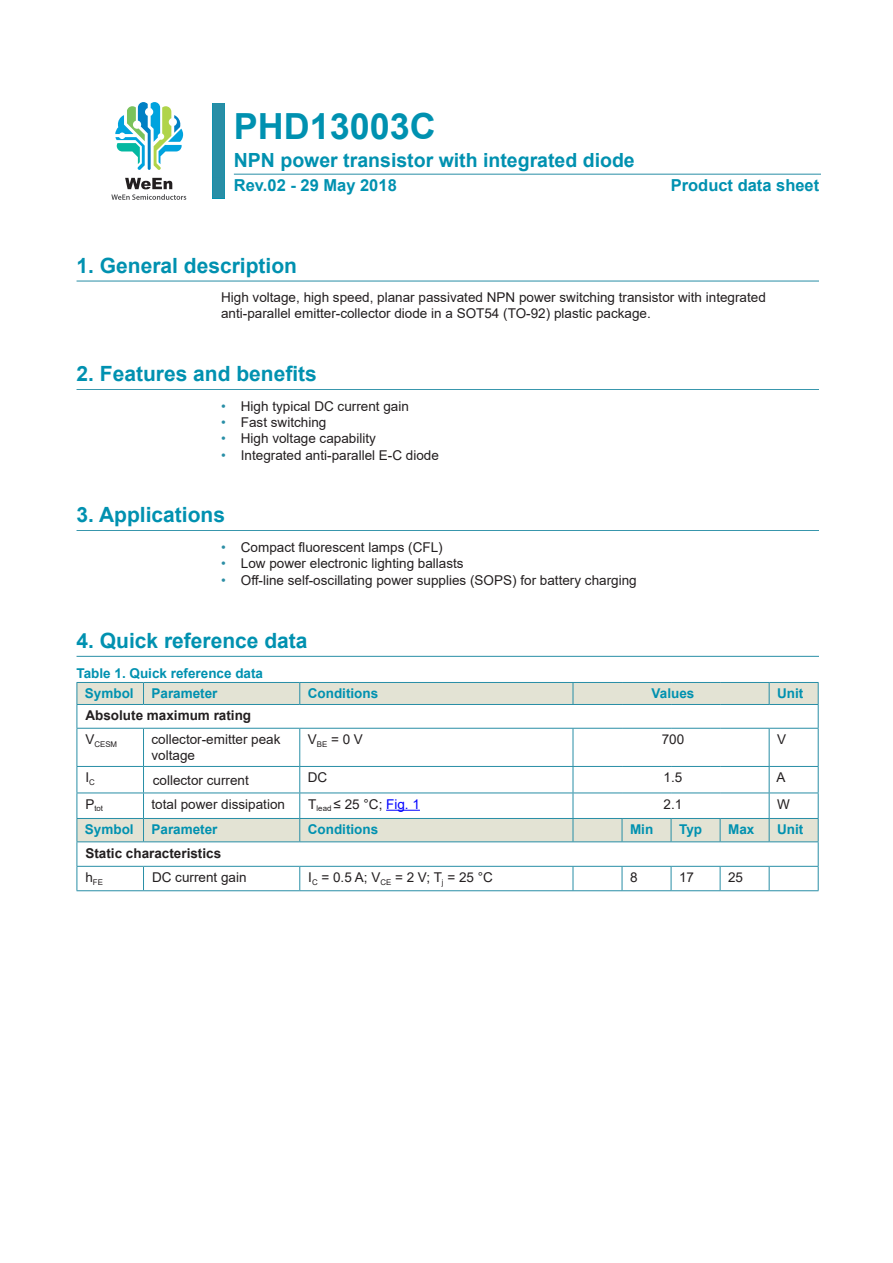
<style>
.page{position:relative;width:893px;height:1263px;background:#fff}
.page>*{position:absolute;margin:0;border:0;box-sizing:border-box;transform-origin:0 0}
.t1{font:700 36px "Arial";color:#0091b0}
.t2{font:700 21px "Arial";color:#0091b0}
.t3{font:700 19.5px "Arial";color:#0091b0}
.t4{font:700 16.5px "Arial";color:#0091b0}
.t5{font:13.5px/16.2px "Arial";color:#231f20}
.t6{font:700 13.5px/20.2px "Arial";color:#0091b0}
.t7{font:700 13.5px "Arial";color:#231f20}
.t8{font:7.8px "Arial";color:#231f20}
.s1{color:#288ea6}
.s2{color:#2d8ea5}
.s3{color:#00f}
</style>
<div class="page">
<hr style="left:77px;top:281px;width:742px;height:1px;background:#288ea6">
<svg style="left:111px;top:178px;width:75px;height:22px"></svg>
<svg style="left:115px;top:102px;width:68px;height:68px"></svg>
<div style="left:219px;top:103px;width:6px;height:74px;background:#288ea6"></div>
<div style="left:213px;top:103px;width:6px;height:74px;background:#288ea6"></div>
<div style="left:213px;top:177px;width:6px;height:21px;background:#288ea6"></div>
<div style="left:219px;top:177px;width:6px;height:21px;background:#288ea6"></div>
<hr style="left:234px;top:174px;width:587px;height:1px;background:#288ea6">
<hr style="left:77px;top:389px;width:742px;height:1px;background:#288ea6">
<hr style="left:77px;top:530px;width:742px;height:1px;background:#288ea6">
<hr style="left:77px;top:729px;width:1px;height:37px;background:#288ea6">
<hr style="left:143px;top:729px;width:1px;height:37px;background:#288ea6">
<hr style="left:299px;top:729px;width:1px;height:37px;background:#288ea6">
<hr style="left:573px;top:729px;width:1px;height:37px;background:#288ea6">
<hr style="left:769px;top:729px;width:1px;height:37px;background:#288ea6">
<hr style="left:818px;top:729px;width:1px;height:37px;background:#288ea6">
<hr style="left:77px;top:766px;width:67px;height:1px;background:#288ea6">
<hr style="left:144px;top:766px;width:156px;height:1px;background:#288ea6">
<hr style="left:300px;top:766px;width:273px;height:1px;background:#288ea6">
<hr style="left:573px;top:766px;width:49px;height:1px;background:#288ea6">
<hr style="left:622px;top:766px;width:49px;height:1px;background:#288ea6">
<hr style="left:671px;top:766px;width:49px;height:1px;background:#288ea6">
<hr style="left:720px;top:766px;width:49px;height:1px;background:#288ea6">
<hr style="left:769px;top:766px;width:50px;height:1px;background:#288ea6">
<svg style="left:77px;top:682px;width:742px;height:46px"></svg>
<hr style="left:77px;top:704px;width:67px;height:1px;background:#288ea6">
<hr style="left:144px;top:704px;width:156px;height:1px;background:#288ea6">
<hr style="left:300px;top:704px;width:273px;height:1px;background:#288ea6">
<hr style="left:573px;top:704px;width:49px;height:1px;background:#288ea6">
<hr style="left:622px;top:704px;width:49px;height:1px;background:#288ea6">
<hr style="left:671px;top:704px;width:49px;height:1px;background:#288ea6">
<hr style="left:720px;top:704px;width:49px;height:1px;background:#288ea6">
<hr style="left:769px;top:704px;width:50px;height:1px;background:#288ea6">
<hr style="left:77px;top:728px;width:67px;height:1px;background:#288ea6">
<hr style="left:144px;top:728px;width:156px;height:1px;background:#288ea6">
<hr style="left:300px;top:728px;width:273px;height:1px;background:#288ea6">
<hr style="left:573px;top:728px;width:49px;height:1px;background:#288ea6">
<hr style="left:622px;top:728px;width:49px;height:1px;background:#288ea6">
<hr style="left:671px;top:728px;width:49px;height:1px;background:#288ea6">
<hr style="left:720px;top:728px;width:49px;height:1px;background:#288ea6">
<hr style="left:769px;top:728px;width:50px;height:1px;background:#288ea6">
<svg style="left:77px;top:767px;width:742px;height:123px"></svg>
<hr style="left:77px;top:890px;width:67px;height:1px;background:#288ea6">
<hr style="left:144px;top:890px;width:156px;height:1px;background:#288ea6">
<hr style="left:300px;top:890px;width:273px;height:1px;background:#288ea6">
<hr style="left:573px;top:890px;width:49px;height:1px;background:#288ea6">
<hr style="left:622px;top:890px;width:49px;height:1px;background:#288ea6">
<hr style="left:671px;top:890px;width:49px;height:1px;background:#288ea6">
<hr style="left:720px;top:890px;width:49px;height:1px;background:#288ea6">
<hr style="left:769px;top:890px;width:50px;height:1px;background:#288ea6">
<hr style="left:386px;top:810px;width:34px;height:1px;background:#00f">
<hr style="left:77px;top:656px;width:742px;height:1px;background:#288ea6">
<h1 class="t1" style="left:234px;top:101px;width:204px">PHD13003C</h1>
<h3 class="t3" style="left:234px;top:147px;width:402px">NPN power transistor with integrated diode</h3>
<p class="t4" style="left:234px;top:173px;width:164px">Rev.02 - 29 May 2018</p>
<p class="t4" style="left:671px;top:173px;width:150px">Product data sheet</p>
<h2 class="t2" style="left:77px;top:251px;width:222px">1. General description</h2>
<p class="t5" style="left:221px;top:289px;width:546px">High voltage, high speed, planar passivated NPN power switching transistor with integrated anti-parallel emitter-collector diode in a SOT54 (TO-92) plastic package.</p>
<h2 class="t2" style="left:77px;top:359px;width:242px">2. Features and benefits</h2>
<p class="t5" style="left:221px;top:398px;width:189px"><span class="s1">•</span> High typical DC current gain</p>
<p class="t5" style="left:221px;top:414px;width:107px"><span class="s1">•</span> Fast switching</p>
<p class="t5" style="left:221px;top:430px;width:156px"><span class="s1">•</span> High voltage capability</p>
<p class="t5" style="left:221px;top:447px;width:219px"><span class="s1">•</span> Integrated anti-parallel E-C diode</p>
<h2 class="t2" style="left:77px;top:500px;width:150px">3. Applications</h2>
<p class="t5" style="left:221px;top:539px;width:223px"><span class="s2">•</span> Compact fluorescent lamps (CFL)</p>
<p class="t5" style="left:221px;top:555px;width:244px"><span class="s2">•</span> Low power electronic lighting ballasts</p>
<p class="t5" style="left:221px;top:572px;width:417px"><span class="s2">•</span> Off-line self-oscillating power supplies (SOPS) for battery charging</p>
<h2 class="t2" style="left:77px;top:625px;width:233px">4. Quick reference data</h2>
<p class="t6" style="left:85px;top:663px;width:180px;text-indent:-8px">Table 1. Quick reference data<br>Symbol</p>
<p class="t6" style="left:152px;top:684px;width:68px">Parameter</p>
<p class="t6" style="left:308px;top:684px;width:72px">Conditions</p>
<p class="t6" style="left:652px;top:684px;width:44px">Values</p>
<p class="t6" style="left:777px;top:684px;width:28px">Unit</p>
<p class="t7" style="left:85px;top:706px;width:167px">Absolute maximum rating</p>
<p class="t8" style="left:85px;top:738px;width:33px"><sup>V</sup>CESM</p>
<p class="t5" style="left:152px;top:731px;width:131px">collector-emitter peak voltage</p>
<p class="t5" style="left:308px;top:731px;width:57px">V<sub>BE</sub> = 0 V</p>
<p class="t5" style="left:662px;top:731px;width:24px">700</p>
<p class="t5" style="left:777px;top:731px;width:11px">V</p>
<p class="t5" style="left:85px;top:769px;width:11px">I<sub>C</sub></p>
<p class="t5" style="left:153px;top:772px;width:98px">collector current</p>
<p class="t5" style="left:308px;top:769px;width:21px">DC</p>
<p class="t5" style="left:664px;top:769px;width:20px">1.5</p>
<p class="t5" style="left:776px;top:769px;width:11px">A</p>
<p class="t8" style="left:85px;top:803px;width:19px"><sup>P</sup>tot</p>
<p class="t5" style="left:152px;top:796px;width:135px">total power dissipation</p>
<p class="t5" style="left:308px;top:796px;width:113px">T<sub>lead</sub> ≤ 25 °C; <span class="s3">Fig. 1</span></p>
<p class="t5" style="left:664px;top:796px;width:20px">2.1</p>
<p class="t5" style="left:777px;top:796px;width:14px">W</p>
<p class="t6" style="left:85px;top:819px;width:50px">Symbol</p>
<p class="t6" style="left:152px;top:819px;width:68px">Parameter</p>
<p class="t6" style="left:308px;top:819px;width:72px">Conditions</p>
<p class="t6" style="left:630px;top:819px;width:25px">Min</p>
<p class="t6" style="left:679px;top:819px;width:25px">Typ</p>
<p class="t6" style="left:728px;top:819px;width:28px">Max</p>
<p class="t6" style="left:777px;top:819px;width:28px">Unit</p>
<p class="t7" style="left:85px;top:843px;width:137px">Static characteristics</p>
<p class="t8" style="left:85px;top:876px;width:19px"><sup>h</sup>FE</p>
<p class="t5" style="left:152px;top:869px;width:96px">DC current gain</p>
<p class="t5" style="left:308px;top:869px;width:186px">I<sub>C</sub> = 0.5 A; V<sub>CE</sub> = 2 V; T<sub>j</sub> = 25 °C</p>
<p class="t5" style="left:630px;top:869px;width:9px">8</p>
<p class="t5" style="left:679px;top:869px;width:17px">17</p>
<p class="t5" style="left:728px;top:869px;width:17px">25</p>
</div>
